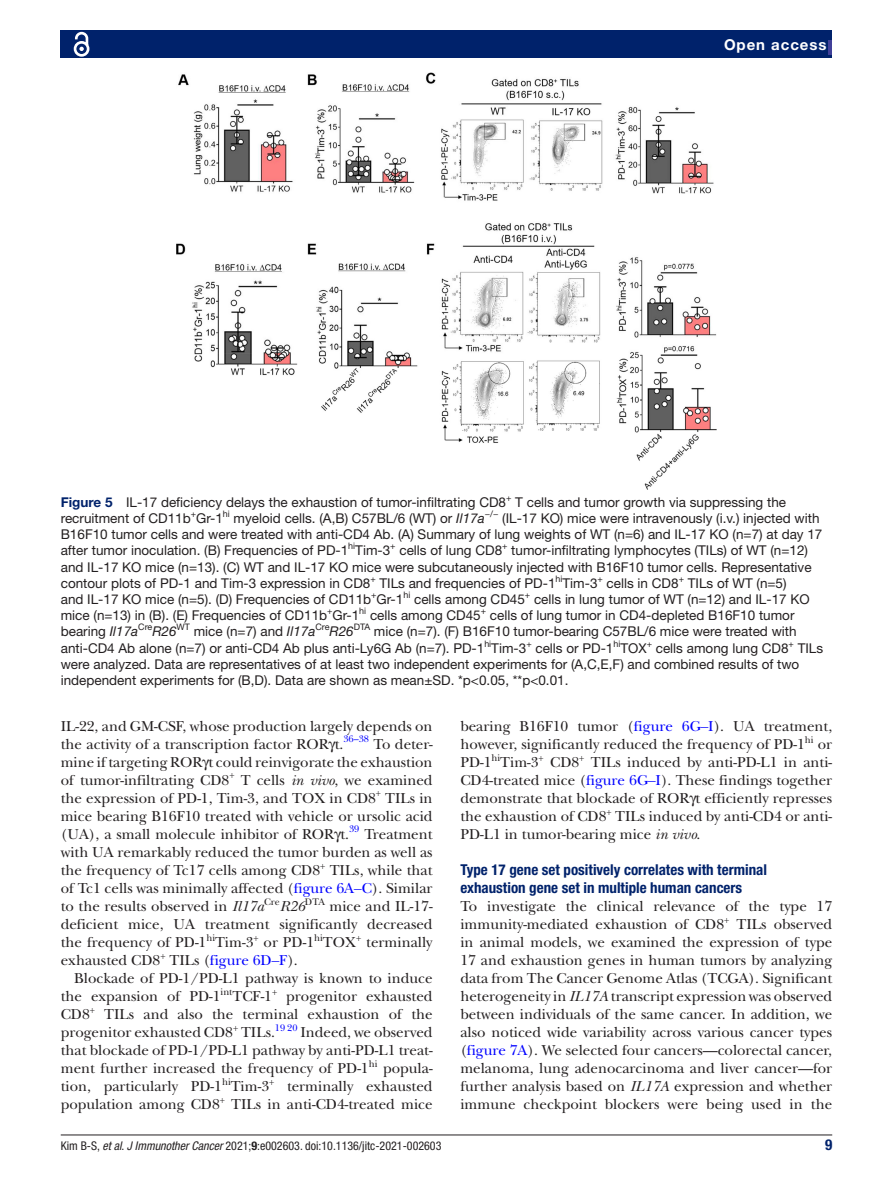
<style>
.page{position:relative;width:893px;height:1191px;background:#fff}
.page>*{position:absolute;margin:0;border:0;box-sizing:border-box;transform-origin:0 0}
.t1{font:15px/18px "New Baskerville";color:#231f20;text-align:justify}
.t2{font:700 condensed 15px/18px "Helvetica Neue LT Std";color:#00226b}
.t3{font:15px "New Baskerville";color:#00f}
.t4{font:700 15px "Helvetica Neue LT Std";letter-spacing:.065em;color:#fff}
.t5{font:italic 15px "New Baskerville";color:#231f20}
.t6{font:13.5px/16.2px "Helvetica Neue LT Std";color:#231f20}
.t7{font:italic 13.5px "Helvetica Neue LT Std";color:#231f20}
.t8{font:condensed 12px "Helvetica Neue LT Std";color:#231f20}
.t9{font:9.9px "New Baskerville";color:#231f20}
.t10{font:9.9px "New Baskerville";color:#00f}
.t11{font:9px "Helvetica Neue LT Std";color:#231f20}
.s1{font-weight:700;color:#00226b}
.s2{font-style:italic}
.s3{color:#00f}
.s4{font-family:"Times New Roman";color:#00f}
.s5{color:#231f20}
.s6{font-family:"Times New Roman"}
.s7{font-weight:700}
</style>
<div class="page">
<hr style="left:61px;top:1134px;width:771px;height:1px;background:#231f20">
<div style="left:61px;top:31px;width:771px;height:27px;background:#00226b"></div>
<hr style="left:828px;top:40px;width:4px;height:15px;background:#414099">
<svg style="left:73px;top:31px;width:17px;height:26px"></svg>
<img style="left:176px;top:73px;width:540px;height:416px">
<p class="t4" style="left:724px;top:35px;width:104px">Open access</p>
<p class="t6" style="left:61px;top:494px;width:763px"><span class="s1">Figure 5</span> IL-17 deficiency delays the exhaustion of tumor-infiltrating CD8<sup>+</sup> T cells and tumor growth via suppressing the recruitment of CD11b<sup>+</sup>Gr-1<sup>hi</sup> myeloid cells. (A,B) C57BL/6 (WT) or <span class="s2">Il17a</span><sup>−/−</sup> (IL-17 KO) mice were intravenously (i.v.) injected with B16F10 tumor cells and were treated with anti-CD4 Ab. (A) Summary of lung weights of WT (n=6) and IL-17 KO (n=7) at day 17 after tumor inoculation. (B) Frequencies of PD-1</p>
<p class="t11" style="left:348px;top:541px;width:8px">hi</p>
<p class="t6" style="left:355px;top:542px;width:37px">Tim-3</p>
<p class="t11" style="left:390px;top:541px;width:7px">+</p>
<p class="t6" style="left:399px;top:542px;width:104px">cells of lung CD8</p>
<p class="t11" style="left:502px;top:541px;width:7px">+</p>
<p class="t6" style="left:61px;top:542px;width:752px;text-indent:451px">tumor-infiltrating lymphocytes (TILs) of WT (n=12) and IL-17 KO mice (n=13). (C) WT and IL-17 KO mice were subcutaneously injected with B16F10 tumor cells. Representative contour plots of PD-1 and Tim-3 expression in CD8<sup>+</sup> TILs and frequencies of PD-1<sup>hi</sup>Tim-3<sup>+</sup> cells in CD8<sup>+</sup> TILs of WT (n=5) and IL-17 KO mice (n=5). (D) Frequencies of CD11b<sup>+</sup>Gr-1<sup>hi</sup> cells among CD45<sup>+</sup> cells in lung tumor of WT (n=12) and IL-17 KO mice (n=13) in (B). (E) Frequencies of CD11b<sup>+</sup>Gr-1<sup>hi</sup> cells among CD45<sup>+</sup> cells of lung tumor in CD4-depleted B16F10 tumor bearing <span class="s2">Il17a</span><sup>Cre</sup><span class="s2">R26</span></p>
<p class="t11" style="left:177px;top:622px;width:15px">WT</p>
<p class="t6" style="left:194px;top:623px;width:123px">mice (n=7) and <span class="s2">Il17a</span></p>
<p class="t11" style="left:315px;top:622px;width:16px">Cre</p>
<p class="t7" style="left:330px;top:623px;width:26px">R26</p>
<p class="t11" style="left:354px;top:622px;width:18px">DTA</p>
<p class="t6" style="left:61px;top:623px;width:764px;text-indent:313px">mice (n=7). (F) B16F10 tumor-bearing C57BL/6 mice were treated with anti-CD4 Ab alone (n=7) or anti-CD4 Ab plus anti-Ly6G Ab (n=7). PD-1<sup>hi</sup>Tim-3<sup>+</sup> cells or PD-1<sup>hi</sup>TOX<sup>+</sup> cells among lung CD8<sup>+</sup> TILs were analyzed. Data are representatives of at least two independent experiments for (A,C,E,F) and combined results of two independent experiments for (B,D). Data are shown as mean±SD. *p&lt;0.05, **p&lt;0.01.</p>
<p class="t1" style="left:61px;top:717px;width:373px">IL-22, and GM-CSF, whose production largely depends on the activity of a transcription factor ROR t.</p>
<p class="t10" style="left:343px;top:733px;width:27px">36–38</p>
<p class="t1" style="left:61px;top:735px;width:373px;text-indent:313px">To deter&shy;mine if targeting ROR t could reinvigorate the exhaustion of tumor-infiltrating CD8</p>
<p class="t9" style="left:229px;top:769px;width:7px">+</p>
<p class="t1" style="left:61px;top:771px;width:373px;text-indent:180px">T cells <span class="s2">in vivo</span>, we examined the expression of PD-1, Tim-3, and TOX in CD8</p>
<p class="t9" style="left:376px;top:787px;width:7px">+</p>
<p class="t1" style="left:61px;top:789px;width:373px;text-indent:325px">TILs in mice bearing B16F10 treated with vehicle or ursolic acid (UA), a small molecule inhibitor of ROR t.<sup>39</sup> Treatment with UA remarkably reduced the tumor burden as well as the frequency of Tc17 cells among CD8</p>
<p class="t9" style="left:320px;top:859px;width:7px">+</p>
<p class="t1" style="left:61px;top:861px;width:373px;text-indent:269px">TILs, while that of Tc1 cells was minimally affected (<span class="s3">figure 6A</span><span class="s4">‒</span><span class="s3">C</span>). Similar to the results observed in <span class="s2">Il17a</span></p>
<p class="t9" style="left:264px;top:895px;width:17px">Cre</p>
<p class="t5" style="left:280px;top:897px;width:27px">R26</p>
<p class="t9" style="left:305px;top:895px;width:21px">DTA</p>
<p class="t1" style="left:61px;top:897px;width:373px;text-indent:269px">mice and IL-17- deficient mice, UA treatment significantly decreased the frequency of PD-1</p>
<p class="t9" style="left:206px;top:931px;width:10px">hi</p>
<p class="t1" style="left:215px;top:933px;width:40px">Tim-3</p>
<p class="t9" style="left:253px;top:931px;width:7px">+</p>
<p class="t1" style="left:264px;top:933px;width:52px">or PD-1</p>
<p class="t9" style="left:314px;top:931px;width:10px">hi</p>
<p class="t1" style="left:323px;top:933px;width:35px">TOX</p>
<p class="t9" style="left:356px;top:931px;width:7px">+</p>
<p class="t1" style="left:366px;top:933px;width:68px">terminally</p>
<p class="t1" style="left:61px;top:951px;width:101px">exhausted CD8</p>
<p class="t9" style="left:160px;top:949px;width:7px">+</p>
<p class="t3" style="left:169px;top:951px;width:130px"><span class="s5">TILs (</span>figure 6D<span class="s6">‒</span>F<span class="s5">).</span></p>
<p class="t1" style="left:74px;top:969px;width:360px">Blockade of PD-1/PD-L1 pathway is known to induce</p>
<p class="t1" style="left:61px;top:987px;width:161px">the expansion of PD-1</p>
<p class="t9" style="left:221px;top:985px;width:13px">int</p>
<p class="t1" style="left:232px;top:987px;width:41px">TCF-1</p>
<p class="t9" style="left:272px;top:985px;width:7px">+</p>
<p class="t1" style="left:286px;top:987px;width:148px">progenitor exhausted</p>
<p class="t1" style="left:61px;top:1005px;width:31px">CD8</p>
<p class="t9" style="left:90px;top:1003px;width:7px">+</p>
<p class="t1" style="left:61px;top:1005px;width:373px;text-indent:44px">TILs and also the terminal exhaustion of the progenitor exhausted CD8</p>
<p class="t9" style="left:233px;top:1021px;width:7px">+</p>
<p class="t1" style="left:241px;top:1023px;width:35px">TILs.</p>
<p class="t10" style="left:275px;top:1021px;width:24px">19 20</p>
<p class="t1" style="left:61px;top:1023px;width:373px;text-indent:240px">Indeed, we observed that blockade of PD-1/PD-L1 pathway by anti-PD-L1 treat&shy;ment further increased the frequency of PD-1</p>
<p class="t9" style="left:369px;top:1057px;width:10px">hi</p>
<p class="t1" style="left:383px;top:1059px;width:51px">popula-</p>
<p class="t1" style="left:61px;top:1077px;width:163px">tion, particularly PD-1</p>
<p class="t9" style="left:222px;top:1075px;width:10px">hi</p>
<p class="t1" style="left:231px;top:1077px;width:40px">Tim-3</p>
<p class="t9" style="left:269px;top:1075px;width:7px">+</p>
<p class="t1" style="left:287px;top:1077px;width:147px">terminally exhausted</p>
<p class="t1" style="left:61px;top:1095px;width:161px">population among CD8</p>
<p class="t9" style="left:220px;top:1093px;width:7px">+</p>
<p class="t1" style="left:231px;top:1095px;width:203px">TILs in anti-CD4-treated mice</p>
<p class="t1" style="left:460px;top:717px;width:373px">bearing B16F10 tumor (<span class="s3">figure 6G</span><span class="s4">‒</span><span class="s3">I</span>). UA treatment, however, significantly reduced the frequency of PD-1<sup>hi</sup> or PD-1</p>
<p class="t9" style="left:492px;top:751px;width:10px">hi</p>
<p class="t1" style="left:500px;top:753px;width:40px">Tim-3</p>
<p class="t9" style="left:539px;top:751px;width:7px">+</p>
<p class="t1" style="left:550px;top:753px;width:31px">CD8</p>
<p class="t9" style="left:579px;top:751px;width:7px">+</p>
<p class="t1" style="left:460px;top:753px;width:373px;text-indent:130px">TILs induced by anti-PD-L1 in anti-CD4-treated mice (<span class="s3">figure 6G</span><span class="s4">‒</span><span class="s3">I</span>). These findings together demonstrate that blockade of ROR t efficiently represses the exhaustion of CD8</p>
<p class="t9" style="left:606px;top:805px;width:7px">+</p>
<p class="t1" style="left:460px;top:807px;width:373px;text-indent:155px">TILs induced by anti-CD4 or anti-<br>PD-L1 in tumor-bearing mice <span class="s2">in vivo</span>.</p>
<p class="t2" style="left:460px;top:860px;width:308px">Type 17 gene set positively correlates with terminal exhaustion gene set in multiple human cancers</p>
<p class="t1" style="left:460px;top:897px;width:373px">To investigate the clinical relevance of the type 17 immunity-mediated exhaustion of CD8</p>
<p class="t9" style="left:724px;top:913px;width:7px">+</p>
<p class="t1" style="left:460px;top:915px;width:373px;text-indent:276px">TILs observed in animal models, we examined the expression of type 17 and exhaustion genes in human tumors by analyzing data from The Cancer Genome Atlas (TCGA). Significant heterogeneity in <span class="s2">IL17A</span> transcript expression was observed between individuals of the same cancer. In addition, we also noticed wide variability across various cancer types (<span class="s3">figure 7A</span>). We selected four cancers—colorectal cancer, melanoma, lung adenocarcinoma and liver cancer—for further analysis based on <span class="s2">IL17A</span> expression and whether immune checkpoint blockers were being used in the</p>
<p class="t8" style="left:61px;top:1138px;width:382px">Kim B-S, <span class="s2">et al</span>. <span class="s2">J Immunother Cancer</span> 2021;<span class="s7">9</span>:e002603. doi:10.1136/jitc-2021-002603</p>
<p class="t2" style="left:825px;top:1135px;width:9px">9</p>
</div>
